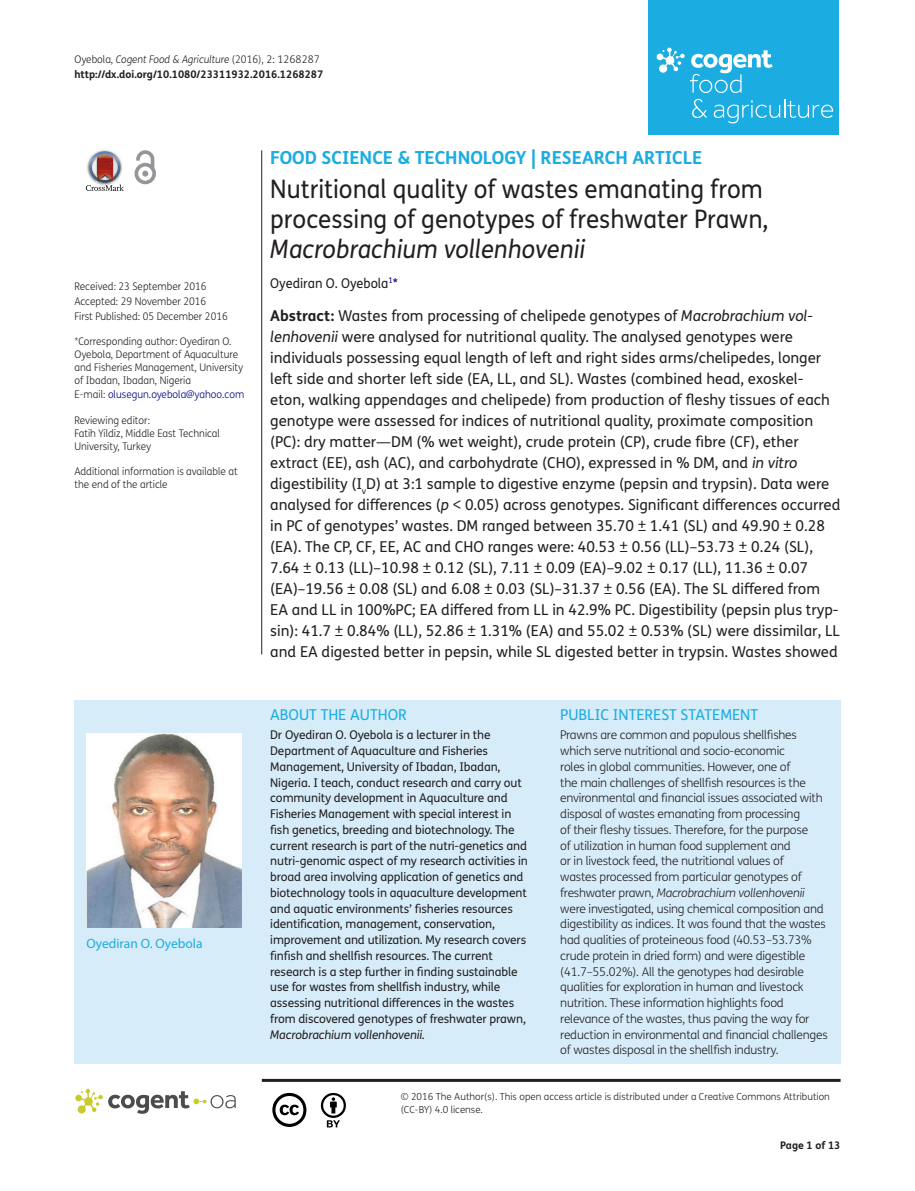
<style>
.page{position:relative;width:915px;height:1191px;background:#fff}
.page>*{position:absolute;margin:0;border:0;box-sizing:border-box;transform-origin:0 0}
.t1{font:25.5px/30px "FS Me Pro";color:#231f20;scale:.95 1}
.t2{font:italic 25.5px "FS Me Pro";color:#231f20;scale:.95 1}
.t3{font:700 18px "FS Me Pro";color:#1bace1}
.t4{font:15px/21px "FS Me Pro";color:#231f20}
.t5{font:15px "FS Me Pro";color:#1bace1}
.t6{font:13.5px "FS Me Pro";color:#231f20;scale:.95 1}
.t7{font:13.5px "Myriad Pro";color:#1bace1}
.t8{font:300 12px/15.8px "FS Me Pro";letter-spacing:-.015em;color:#231f20}
.t9{font:12px/15.8px "FS Me Pro";letter-spacing:-.01em;color:#231f20}
.t10{font:italic 12px "FS Me Pro";letter-spacing:-.01em;color:#231f20}
.t11{font:300 10.5px/12.8px "FS Me Pro";color:#231f20;scale:.95 1}
.t12{font:700 10.5px/15px "FS Me Pro";color:#231f20}
.t13{font:300 10.5px "FS Me Pro";color:#000080;scale:.95 1}
.t14{font:300 9.75px/12.8px "FS Me Pro";color:#231f20}
.s1{font-weight:300}
.s2{font-weight:300;font-style:italic}
.s3{color:#231f20}
.s4{color:#000080}
.s5{font-weight:700}
.s6{font-style:italic}
</style>
<div class="page">
<div style="left:648px;top:0;width:190px;height:134px;background:#1bace1"></div>
<svg style="left:656px;top:48px;width:116px;height:45px"></svg>
<svg style="left:692px;top:99px;width:15px;height:19px"></svg>
<svg style="left:713px;top:99px;width:119px;height:24px"></svg>
<div style="left:74px;top:700px;width:766px;height:363px;background:#d6ecf9"></div>
<svg style="left:86px;top:151px;width:38px;height:40px"></svg>
<svg style="left:134px;top:150px;width:22px;height:34px"></svg>
<hr style="left:261px;top:150px;width:1px;height:504px;background:#231f20">
<svg style="left:75px;top:1089px;width:161px;height:24px"></svg>
<svg style="left:272px;top:1093px;width:34px;height:34px"></svg>
<svg style="left:321px;top:1093px;width:25px;height:34px"></svg>
<img style="left:86px;top:734px;width:155px;height:193px">
<hr style="left:262px;top:1078px;width:578px;height:3px;background:#231f20">
<p class="t12" style="left:74px;top:51px;width:250px"><span class="s1">Oyebola,</span> <span class="s2">Cogent Food &amp; Agriculture</span> <span class="s1">(2016), 2: 1268287 </span>http://dx.doi.org/10.1080/23311932.2016.1268287</p>
<p class="t11" style="left:74px;top:279px;width:163px;line-height:14.9px">Received: 23 September 2016<br>Accepted: 29 November 2016<br>First Published: 05 December 2016</p>
<p class="t11" style="left:74px;top:335px;width:179px">*Corresponding author: Oyediran O.<br>Oyebola, Department of Aquaculture and Fisheries Management, University of Ibadan, Ibadan, Nigeria</p>
<p class="t13" style="left:74px;top:387px;width:180px"><span class="s3">E-mail:</span> olusegun.oyebola@yahoo.com</p>
<p class="t11" style="left:74px;top:414px;width:155px">Reviewing editor:<br>Fatih Yildiz, Middle East Technical<br>University, Turkey</p>
<p class="t11" style="left:74px;top:465px;width:173px">Additional information is available at the end of the article</p>
<p class="t7" style="left:86px;top:935px;width:118px">Oyediran O. Oyebola</p>
<p class="t3" style="left:270px;top:143px;width:433px">FOOD SCIENCE &amp; TECHNOLOGY | RESEARCH ARTICLE</p>
<h1 class="t1" style="left:270px;top:174px;width:525px">Nutritional quality of wastes emanating from processing of genotypes of freshwater Prawn,</h1>
<h1 class="t2" style="left:270px;top:231px;width:333px">Macrobrachium vollenhovenii</h1>
<p class="t6" style="left:270px;top:273px;width:136px">Oyediran O. Oyebola<sup>1</sup><span class="s4">*</span></p>
<p class="t4" style="left:270px;top:305px;width:571px"><span class="s5">Abstract:</span> Wastes from processing of chelipede genotypes of <span class="s6">Macrobrachium vol&shy;lenhovenii</span> were analysed for nutritional quality. The analysed genotypes were individuals possessing equal length of left and right sides arms/chelipedes, longer left side and shorter left side (EA, LL, and SL). Wastes (combined head, exoskel&shy;eton, walking appendages and chelipede) from production of fleshy tissues of each genotype were assessed for indices of nutritional quality, proximate composition (PC): dry matter—DM (% wet weight), crude protein (CP), crude fibre (CF), ether extract (EE), ash (AC), and carbohydrate (CHO), expressed in % DM, and <span class="s6">in vitro </span>digestibility (I<sub>v</sub>D) at 3:1 sample to digestive enzyme (pepsin and trypsin). Data were analysed for differences (<span class="s6">p</span> &lt; 0.05) across genotypes. Significant differences occurred in PC of genotypes’ wastes. DM ranged between 35.70 ± 1.41 (SL) and 49.90 ± 0.28 (EA). The CP, CF, EE, AC and CHO ranges were: 40.53 ± 0.56 (LL)–53.73 ± 0.24 (SL), 7.64 ± 0.13 (LL)–10.98 ± 0.12 (SL), 7.11 ± 0.09 (EA)–9.02 ± 0.17 (LL), 11.36 ± 0.07 (EA)–19.56 ± 0.08 (SL) and 6.08 ± 0.03 (SL)–31.37 ± 0.56 (EA). The SL differed from EA and LL in 100%PC; EA differed from LL in 42.9% PC. Digestibility (pepsin plus tryp&shy;sin): 41.7 ± 0.84% (LL), 52.86 ± 1.31% (EA) and 55.02 ± 0.53% (SL) were dissimilar, LL and EA digested better in pepsin, while SL digested better in trypsin. Wastes showed</p>
<p class="t5" style="left:270px;top:704px;width:138px">ABOUT THE AUTHOR</p>
<p class="t9" style="left:270px;top:727px;width:259px">Dr Oyediran O. Oyebola is a lecturer in the Department of Aquaculture and Fisheries Management, University of Ibadan, Ibadan, Nigeria. I teach, conduct research and carry out community development in Aquaculture and Fisheries Management with special interest in fish genetics, breeding and biotechnology. The current research is part of the nutri-genetics and nutri-genomic aspect of my research activities in broad area involving application of genetics and biotechnology tools in aquaculture development and aquatic environments’ fisheries resources identification, management, conservation, improvement and utilization. My research covers finfish and shellfish resources. The current research is a step further in finding sustainable use for wastes from shellfish industry, while assessing nutritional differences in the wastes from discovered genotypes of freshwater prawn,</p>
<p class="t10" style="left:270px;top:1026px;width:156px">Macrobrachium vollenhovenii.</p>
<p class="t5" style="left:560px;top:704px;width:199px">PUBLIC INTEREST STATEMENT</p>
<p class="t8" style="left:560px;top:727px;width:269px">Prawns are common and populous shellfishes which serve nutritional and socio-economic<br>roles in global communities. However, one of<br>the main challenges of shellfish resources is the environmental and financial issues associated with disposal of wastes emanating from processing<br>of their fleshy tissues. Therefore, for the purpose<br>of utilization in human food supplement and<br>or in livestock feed, the nutritional values of<br>wastes processed from particular genotypes of freshwater prawn, <span class="s6">Macrobrachium vollenhovenii </span>were investigated, using chemical composition and digestibility as indices. It was found that the wastes had qualities of proteineous food (40.53–53.73% crude protein in dried form) and were digestible (41.7–55.02%). All the genotypes had desirable qualities for exploration in human and livestock nutrition. These information highlights food relevance of the wastes, thus paving the way for reduction in environmental and financial challenges of wastes disposal in the shellfish industry.</p>
<p class="t14" style="left:400px;top:1090px;width:430px">© 2016 The Author(s). This open access article is distributed under a Creative Commons Attribution (CC-BY) 4.0 license.</p>
<p class="t12" style="left:780px;top:1137px;width:62px">Page 1 of 13</p>
</div>
